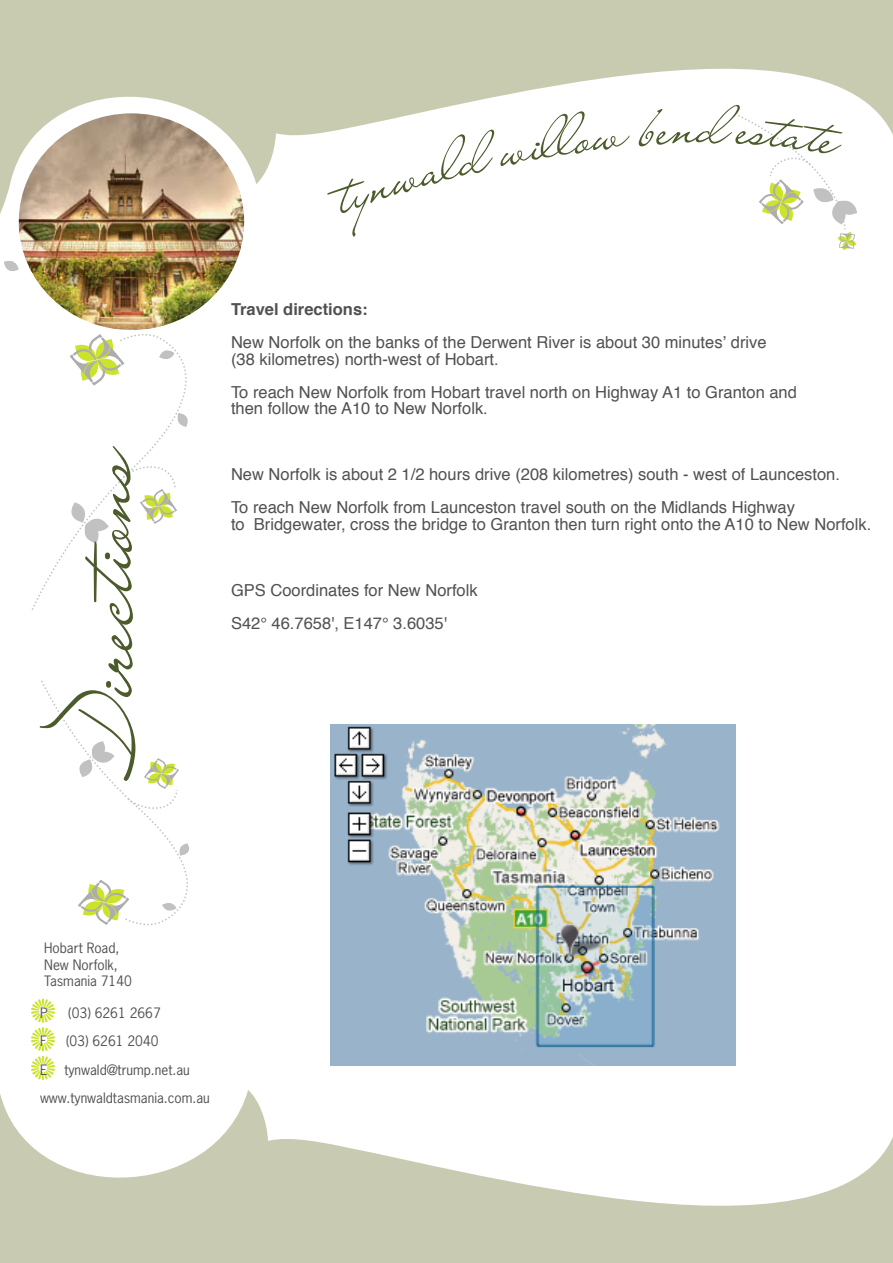
<style>
.page{position:relative;width:893px;height:1263px;background:#fff}
.page>*{position:absolute;margin:0;border:0;box-sizing:border-box;transform-origin:0 0}
.t1{font:96px "Lainie Day SH";color:#4b5b2c}
.t2{font:16.5px/16.5px "Helvetica";color:#525051}
.t3{font:700 16.5px "Helvetica";color:#525051}
.t4{font:13.5px/28.5px "News Gothic Std";color:#525051}
</style>
<div class="page">
<svg style="left:0;top:0;width:893px;height:222px;fill:#c9cbb1"></svg>
<svg style="left:0;top:1052px;width:893px;height:211px"></svg>
<svg style="left:31px;top:999px;width:24px;height:81px"></svg>
<svg style="left:32px;top:334px;width:156px;height:276px"></svg>
<svg style="left:4px;top:261px;width:15px;height:10px"></svg>
<svg style="left:41px;top:681px;width:148px;height:244px"></svg>
<img style="left:19px;top:113px;width:225px;height:217px;border-radius:50%">
<img style="left:330px;top:724px;width:405px;height:341px">
<svg style="left:325px;top:104px;width:532px;height:146px"></svg>
<h1 class="t1" style="left:40px;top:773px;width:346px;rotate:-90deg">Directions</h1>
<p class="t3" style="left:231px;top:296px;width:138px">Travel directions:</p>
<p class="t2" style="left:231px;top:334px;width:537px">New Norfolk on the banks of the Derwent River is about 30 minutes’ drive (38 kilometres) north-west of Hobart.</p>
<p class="t2" style="left:231px;top:384px;width:567px">To reach New Norfolk from Hobart travel north on Highway A1 to Granton and then follow the A10 to New Norfolk.</p>
<p class="t2" style="left:231px;top:458px;width:610px;line-height:33px">New Norfolk is about 2 1/2 hours drive (208 kilometres) south - west of Launceston.<br>To reach New Norfolk from Launceston travel south on the Midlands Highway</p>
<p class="t2" style="left:231px;top:516px;width:642px">to Bridgewater, cross the bridge to Granton then turn right onto the A10 to New Norfolk.</p>
<p class="t2" style="left:231px;top:574px;width:248px;line-height:33px">GPS Coordinates for New Norfolk<br>S42° 46.7658', E147° 3.6035'</p>
<p class="t4" style="left:44px;top:940px;width:89px;line-height:16.5px">Hobart Road,<br>New Norfolk,<br>Tasmania 7140</p>
<p class="t4" style="left:40px;top:998px;width:9px">P</p>
<p class="t4" style="left:68px;top:998px;width:94px">(03) 6261 2667</p>
<p class="t4" style="left:40px;top:1026px;width:8px">F</p>
<p class="t4" style="left:40px;top:1026px;width:171px;text-indent:26px">(03) 6261 2040<br>E tynwald@trump.net.au www.tynwaldtasmania.com.au</p>
</div>
